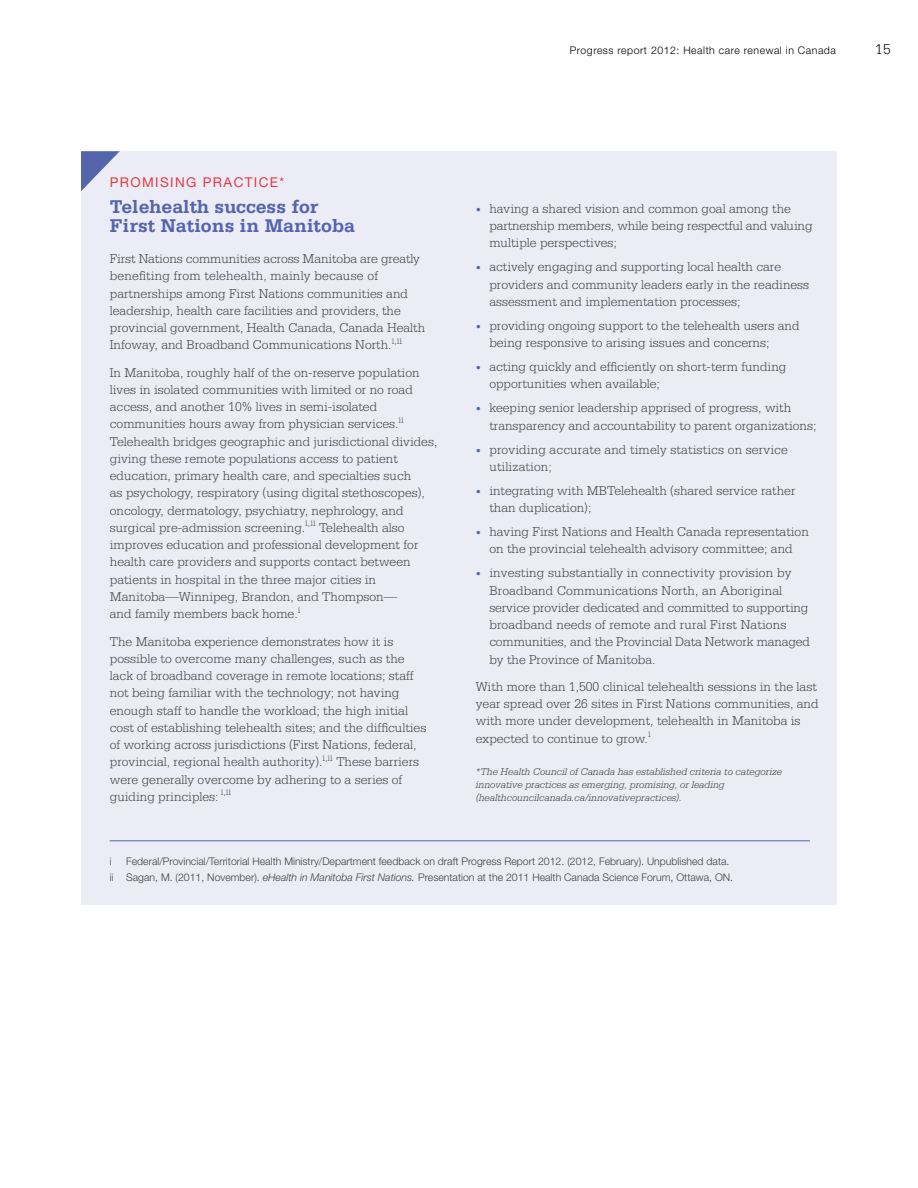
<style>
.page{position:relative;width:918px;height:1188px;background:#fff}
.page>*{position:absolute;margin:0;border:0;box-sizing:border-box;transform-origin:0 0}
.H4_Sidebar_Headers{font:700 19.5px/19.5px "Serifa";color:#5465ac}
.t1{font:300 15px "Serifa";color:#000}
.Sidebar_body{font:300 13.5px/17.2px "Serifa";color:#414042}
.Key_Message_Topics{font:13.5px "Helvetica Neue";letter-spacing:.1em;color:#e33b45}
.References{font:300 10.5px "Helvetica Neue";color:#414042}
.Sidebar_body-2{font:italic 300 10.5px/12.8px "Serifa";color:#414042}
.t2{font:300 10.5px "Helvetica Neue";letter-spacing:.05em;color:#000}
.s1{font-size:10.5px;color:#5465ac}
.s2{font-style:italic}
</style>
<div class="page">
<div style="left:81px;top:151px;width:756px;height:754px;background:#ececf6"></div>
<svg style="left:81px;top:151px;width:39px;height:40px"></svg>
<hr style="left:110px;top:840px;width:700px;height:1px;background:#5465ac">
<p class="t2" style="left:570px;top:44px;width:268px">Progress report 2012: Health care renewal in Canada</p>
<p class="t1" style="left:876px;top:41px;width:16px">15</p>
<p class="Key_Message_Topics" style="left:110px;top:174px;width:176px">PROMISING PRACTICE*</p>
<p class="H4_Sidebar_Headers" style="left:110px;top:196px;width:246px">Telehealth success for<br>First Nations in Manitoba</p>
<p class="Sidebar_body" style="left:110px;top:250px;width:317px">First Nations communities across Manitoba are greatly benefiting from telehealth, mainly because of partnerships among First Nations communities and leadership, health care facilities and providers, the provincial government, Health Canada, Canada Health Infoway, and Broadband Communications North.<sup>i,ii</sup></p>
<p class="Sidebar_body" style="left:110px;top:363px;width:329px">In Manitoba, roughly half of the on-reserve population lives in isolated communities with limited or no road access, and another 10% lives in semi-isolated communities hours away from physician services.<sup>ii </sup>Telehealth bridges geographic and jurisdictional divides, giving these remote populations access to patient education, primary health care, and specialties such<br>as psychology, respiratory (using digital stethoscopes), oncology, dermatology, psychiatry, nephrology, and surgical pre-admission screening.<sup>i,ii</sup> Telehealth also improves education and professional development for health care providers and supports contact between patients in hospital in the three major cities in Manitoba—Winnipeg, Brandon, and Thompson—<br>and family members back home.<sup>i</sup></p>
<p class="Sidebar_body" style="left:110px;top:632px;width:318px">The Manitoba experience demonstrates how it is possible to overcome many challenges, such as the lack of broadband coverage in remote locations; staff not being familiar with the technology; not having enough staff to handle the workload; the high initial cost of establishing telehealth sites; and the difficulties of working across jurisdictions (First Nations, federal, provincial, regional health authority).<sup>i,ii</sup> These barriers were generally overcome by adhering to a series of guiding principles: <sup>i,ii</sup></p>
<p class="Sidebar_body" style="left:489px;top:200px;width:325px;text-indent:-14px"><span class="s1">•</span> having a shared vision and common goal among the partnership members, while being respectful and valuing multiple perspectives;</p>
<p class="Sidebar_body" style="left:489px;top:258px;width:321px;text-indent:-14px"><span class="s1">•</span> actively engaging and supporting local health care providers and community leaders early in the readiness assessment and implementation processes;</p>
<p class="Sidebar_body" style="left:489px;top:317px;width:312px;text-indent:-14px"><span class="s1">•</span> providing ongoing support to the telehealth users and being responsive to arising issues and concerns;</p>
<p class="Sidebar_body" style="left:489px;top:358px;width:299px;text-indent:-14px"><span class="s1">•</span> acting quickly and efficiently on short-term funding opportunities when available;</p>
<p class="Sidebar_body" style="left:489px;top:399px;width:329px;text-indent:-14px"><span class="s1">•</span> keeping senior leadership apprised of progress, with transparency and accountability to parent organizations;</p>
<p class="Sidebar_body" style="left:489px;top:440px;width:300px;text-indent:-14px"><span class="s1">•</span> providing accurate and timely statistics on service utilization;</p>
<p class="Sidebar_body" style="left:489px;top:482px;width:308px;text-indent:-14px"><span class="s1">•</span> integrating with MBTelehealth (shared service rather than duplication);</p>
<p class="Sidebar_body" style="left:476px;top:523px;width:335px;text-align:center"><span class="s1">•</span> having First Nations and Health Canada representation on the provincial telehealth advisory committee; and</p>
<p class="Sidebar_body" style="left:489px;top:564px;width:322px;text-indent:-14px"><span class="s1">•</span> investing substantially in connectivity provision by Broadband Communications North, an Aboriginal service provider dedicated and committed to supporting broadband needs of remote and rural First Nations communities, and the Provincial Data Network managed by the Province of Manitoba.</p>
<p class="Sidebar_body" style="left:476px;top:678px;width:344px">With more than 1,500 clinical telehealth sessions in the last year spread over 26 sites in First Nations communities, and with more under development, telehealth in Manitoba is expected to continue to grow.<sup>i</sup></p>
<p class="Sidebar_body-2" style="left:476px;top:765px;width:308px">*The Health Council of Canada has established criteria to categorize innovative practices as emerging, promising, or leading (healthcouncilcanada.ca/innovativepractices).</p>
<p class="References" style="left:110px;top:855px;width:3px">i</p>
<p class="References" style="left:126px;top:855px;width:605px">Federal/Provincial/Territorial Health Ministry/Department feedback on draft Progress Report 2012. (2012, February). Unpublished data.</p>
<p class="References" style="left:110px;top:871px;width:625px">ii Sagan, M. (2011, November). <span class="s2">eHealth in Manitoba First Nations.</span> Presentation at the 2011 Health Canada Science Forum, Ottawa, ON.</p>
</div>
